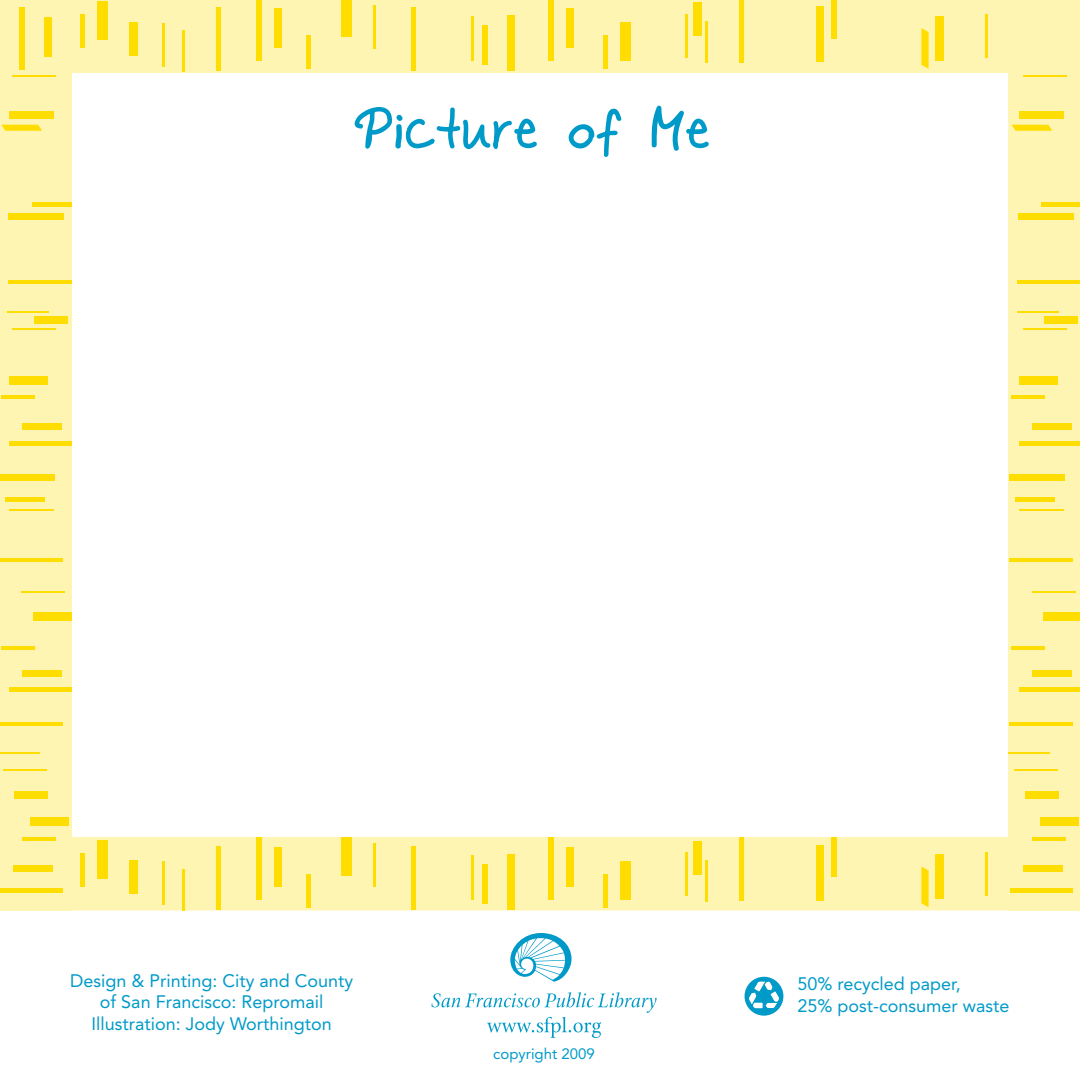
<style>
.page{position:relative;width:1080px;height:1080px;background:#fff}
.page>*{position:absolute;margin:0;border:0;box-sizing:border-box;transform-origin:0 0}
.t1{font:30px "Avenir LT Std";color:#009ac8}
.t2{font:18px/21.6px "Avenir LT Std";color:#009ac8;text-align:center}
.t3{font:15px "Avenir LT Std";color:#009ac8}
</style>
<div class="page">
<div style="left:0;top:837px;width:1078px;height:74px;background:#fff5b3"></div>
<div style="left:693px;top:841px;width:9px;height:34px;background:#fd0"></div>
<hr style="left:740px;top:837px;width:4px;height:64px;background:#fd0">
<div style="left:935px;top:855px;width:9px;height:44px;background:#fd0"></div>
<svg style="left:921px;top:867px;width:8px;height:40px"></svg>
<div style="left:816px;top:845px;width:7px;height:56px;background:#fd0"></div>
<div style="left:831px;top:837px;width:5px;height:40px;background:#fd0"></div>
<div style="left:620px;top:861px;width:10px;height:38px;background:#fd0"></div>
<div style="left:603px;top:874px;width:5px;height:33px;background:#fd0"></div>
<div style="left:567px;top:847px;width:7px;height:40px;background:#fd0"></div>
<div style="left:548px;top:837px;width:6px;height:62px;background:#fd0"></div>
<hr style="left:706px;top:860px;width:2px;height:41px;background:#fd0">
<hr style="left:985px;top:853px;width:3px;height:43px;background:#fd0">
<hr style="left:373px;top:844px;width:3px;height:43px;background:#fd0">
<hr style="left:411px;top:846px;width:4px;height:64px;background:#fd0">
<div style="left:507px;top:854px;width:8px;height:56px;background:#fd0"></div>
<div style="left:482px;top:864px;width:6px;height:40px;background:#fd0"></div>
<div style="left:341px;top:837px;width:10px;height:38px;background:#fd0"></div>
<hr style="left:307px;top:874px;width:4px;height:33px;background:#fd0">
<div style="left:275px;top:847px;width:7px;height:40px;background:#fd0"></div>
<div style="left:256px;top:837px;width:6px;height:62px;background:#fd0"></div>
<hr style="left:685px;top:853px;width:3px;height:43px;background:#fd0">
<hr style="left:471px;top:855px;width:2px;height:45px;background:#fd0">
<div style="left:130px;top:860px;width:8px;height:34px;background:#fd0"></div>
<hr style="left:217px;top:846px;width:4px;height:64px;background:#fd0">
<div style="left:97px;top:840px;width:10px;height:38px;background:#fd0"></div>
<hr style="left:81px;top:853px;width:4px;height:33px;background:#fd0">
<hr style="left:183px;top:869px;width:2px;height:41px;background:#fd0">
<hr style="left:163px;top:862px;width:2px;height:43px;background:#fd0">
<div style="left:1008px;top:0;width:72px;height:910px;background:#fff5b3"></div>
<div style="left:1044px;top:316px;width:34px;height:8px;background:#fd0"></div>
<hr style="left:1018px;top:281px;width:62px;height:3px;background:#fd0">
<div style="left:1019px;top:112px;width:45px;height:7px;background:#fd0"></div>
<svg style="left:1012px;top:125px;width:40px;height:6px"></svg>
<div style="left:1018px;top:214px;width:56px;height:6px;background:#fd0"></div>
<hr style="left:1042px;top:203px;width:38px;height:4px;background:#fd0">
<div style="left:1019px;top:377px;width:39px;height:8px;background:#fd0"></div>
<hr style="left:1012px;top:396px;width:33px;height:3px;background:#fd0">
<div style="left:1032px;top:424px;width:40px;height:6px;background:#fd0"></div>
<div style="left:1020px;top:441px;width:60px;height:5px;background:#fd0"></div>
<hr style="left:1018px;top:311px;width:41px;height:2px;background:#fd0">
<hr style="left:1023px;top:75px;width:43px;height:2px;background:#fd0">
<hr style="left:1032px;top:591px;width:43px;height:2px;background:#fd0">
<hr style="left:1009px;top:558px;width:64px;height:4px;background:#fd0">
<div style="left:1009px;top:474px;width:56px;height:6px;background:#fd0"></div>
<hr style="left:1015px;top:497px;width:40px;height:4px;background:#fd0">
<div style="left:1043px;top:612px;width:37px;height:9px;background:#fd0"></div>
<hr style="left:1012px;top:646px;width:33px;height:4px;background:#fd0">
<div style="left:1032px;top:671px;width:40px;height:6px;background:#fd0"></div>
<hr style="left:1020px;top:688px;width:60px;height:4px;background:#fd0">
<hr style="left:1023px;top:328px;width:43px;height:2px;background:#fd0">
<hr style="left:1019px;top:509px;width:45px;height:2px;background:#fd0">
<div style="left:1025px;top:792px;width:33px;height:7px;background:#fd0"></div>
<hr style="left:1009px;top:722px;width:64px;height:3px;background:#fd0">
<div style="left:1040px;top:818px;width:39px;height:8px;background:#fd0"></div>
<hr style="left:1033px;top:837px;width:33px;height:3px;background:#fd0">
<div style="left:1023px;top:865px;width:40px;height:6px;background:#fd0"></div>
<hr style="left:1011px;top:888px;width:62px;height:4px;background:#fd0">
<hr style="left:1009px;top:752px;width:41px;height:2px;background:#fd0">
<hr style="left:1014px;top:769px;width:43px;height:2px;background:#fd0">
<div style="left:0;top:0;width:72px;height:910px;background:#fff5b3"></div>
<div style="left:34px;top:316px;width:34px;height:8px;background:#fd0"></div>
<hr style="left:8px;top:281px;width:64px;height:3px;background:#fd0">
<div style="left:9px;top:112px;width:45px;height:7px;background:#fd0"></div>
<svg style="left:1px;top:125px;width:41px;height:6px"></svg>
<div style="left:8px;top:214px;width:56px;height:6px;background:#fd0"></div>
<hr style="left:32px;top:203px;width:40px;height:4px;background:#fd0">
<div style="left:9px;top:377px;width:39px;height:8px;background:#fd0"></div>
<hr style="left:1px;top:396px;width:34px;height:3px;background:#fd0">
<div style="left:22px;top:424px;width:40px;height:6px;background:#fd0"></div>
<div style="left:9px;top:441px;width:63px;height:5px;background:#fd0"></div>
<hr style="left:7px;top:311px;width:42px;height:2px;background:#fd0">
<hr style="left:13px;top:75px;width:43px;height:2px;background:#fd0">
<hr style="left:22px;top:591px;width:43px;height:2px;background:#fd0">
<hr style="left:0;top:558px;width:63px;height:4px;background:#fd0">
<div style="left:0;top:474px;width:55px;height:6px;background:#fd0"></div>
<hr style="left:5px;top:497px;width:40px;height:4px;background:#fd0">
<div style="left:33px;top:612px;width:39px;height:9px;background:#fd0"></div>
<hr style="left:1px;top:646px;width:34px;height:4px;background:#fd0">
<div style="left:22px;top:671px;width:40px;height:6px;background:#fd0"></div>
<hr style="left:9px;top:688px;width:63px;height:4px;background:#fd0">
<hr style="left:13px;top:328px;width:43px;height:2px;background:#fd0">
<hr style="left:9px;top:509px;width:45px;height:2px;background:#fd0">
<div style="left:15px;top:792px;width:33px;height:7px;background:#fd0"></div>
<hr style="left:0;top:722px;width:63px;height:3px;background:#fd0">
<div style="left:30px;top:818px;width:39px;height:8px;background:#fd0"></div>
<hr style="left:22px;top:837px;width:34px;height:3px;background:#fd0">
<div style="left:13px;top:865px;width:40px;height:6px;background:#fd0"></div>
<hr style="left:0;top:888px;width:63px;height:4px;background:#fd0">
<hr style="left:0;top:752px;width:40px;height:2px;background:#fd0">
<hr style="left:4px;top:769px;width:43px;height:2px;background:#fd0">
<div style="left:0;top:0;width:1078px;height:72px;background:#fff5b3"></div>
<div style="left:693px;top:2px;width:9px;height:34px;background:#fd0"></div>
<hr style="left:740px;top:0;width:4px;height:62px;background:#fd0">
<div style="left:935px;top:16px;width:9px;height:45px;background:#fd0"></div>
<svg style="left:921px;top:28px;width:8px;height:41px"></svg>
<div style="left:816px;top:6px;width:7px;height:56px;background:#fd0"></div>
<div style="left:831px;top:0;width:5px;height:38px;background:#fd0"></div>
<div style="left:620px;top:23px;width:10px;height:38px;background:#fd0"></div>
<div style="left:603px;top:35px;width:5px;height:34px;background:#fd0"></div>
<div style="left:567px;top:8px;width:7px;height:40px;background:#fd0"></div>
<div style="left:548px;top:0;width:6px;height:61px;background:#fd0"></div>
<hr style="left:706px;top:21px;width:2px;height:42px;background:#fd0">
<hr style="left:985px;top:14px;width:3px;height:43px;background:#fd0">
<hr style="left:373px;top:5px;width:3px;height:43px;background:#fd0">
<hr style="left:411px;top:8px;width:4px;height:63px;background:#fd0">
<div style="left:507px;top:15px;width:8px;height:56px;background:#fd0"></div>
<div style="left:482px;top:26px;width:6px;height:39px;background:#fd0"></div>
<div style="left:341px;top:0;width:10px;height:37px;background:#fd0"></div>
<hr style="left:307px;top:35px;width:4px;height:34px;background:#fd0">
<div style="left:275px;top:8px;width:7px;height:40px;background:#fd0"></div>
<div style="left:256px;top:0;width:6px;height:61px;background:#fd0"></div>
<hr style="left:685px;top:14px;width:3px;height:43px;background:#fd0">
<hr style="left:471px;top:17px;width:2px;height:44px;background:#fd0">
<div style="left:130px;top:22px;width:8px;height:34px;background:#fd0"></div>
<hr style="left:217px;top:8px;width:4px;height:63px;background:#fd0">
<div style="left:97px;top:2px;width:10px;height:38px;background:#fd0"></div>
<hr style="left:81px;top:14px;width:4px;height:34px;background:#fd0">
<div style="left:44px;top:17px;width:7px;height:40px;background:#fd0"></div>
<div style="left:19px;top:8px;width:6px;height:62px;background:#fd0"></div>
<hr style="left:183px;top:30px;width:2px;height:42px;background:#fd0">
<hr style="left:163px;top:23px;width:2px;height:43px;background:#fd0">
<svg style="left:355px;top:106px;width:354px;height:51px"></svg>
<svg style="left:431px;top:933px;width:226px;height:105px"></svg>
<div style="left:745px;top:977px;width:38px;height:39px;background:#009ac8;border-radius:50%"></div>
<svg style="left:746px;top:980px;width:35px;height:33px"></svg>
<p class="t2" style="left:70px;top:970px;width:285px">Design &amp; Printing: City and County</p>
<h1 class="t1" style="left:939px;top:967px;width:35px">27</h1>
<p class="t2" style="left:91px;top:991px;width:242px">of San Francisco: Repromail<br>Illustration: Jody Worthington</p>
<p class="t3" style="left:493px;top:1045px;width:103px">copyright 2009</p>
<p class="t2" style="left:798px;top:973px;width:214px;text-align:left">50% recycled paper,<br>25% post-consumer waste</p>
</div>
